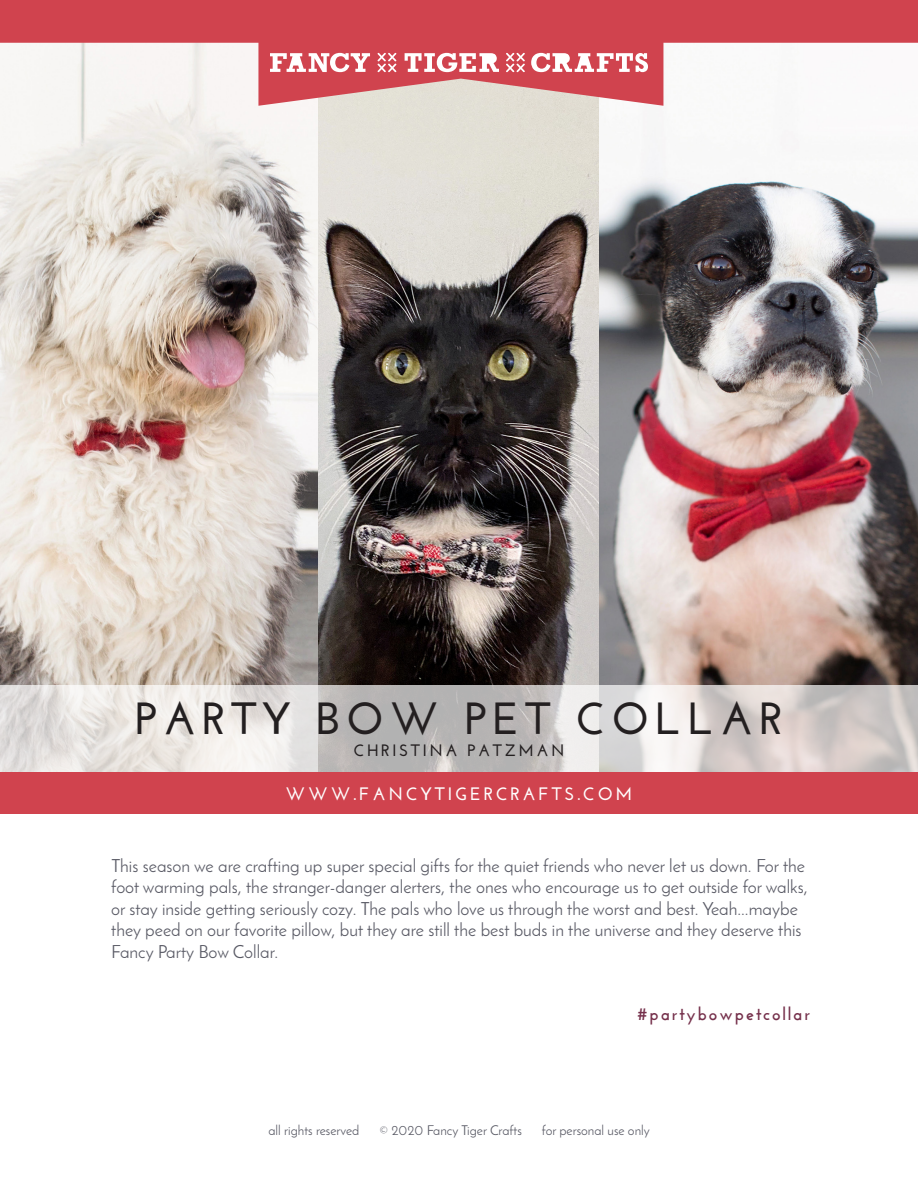
<style>
.page{position:relative;width:918px;height:1188px;background:#fff}
.page>*{position:absolute;margin:0;border:0;box-sizing:border-box;transform-origin:0 0}
.t1{font:700 45px "Josefin Sans";letter-spacing:.13em;color:#231f20}
.t2{font:18px/21.6px "Josefin Sans";color:#585964}
.t3{font:700 18px "Josefin Sans";letter-spacing:.15em;color:#fff}
.t4{font:700 18px "Josefin Sans";letter-spacing:.1em;color:#75304b}
.t5{font:700 16.5px "Josefin Sans";letter-spacing:.15em;color:#231f20}
.t6{font:13.5px "Josefin Sans";color:#585964}
</style>
<div class="page">
<img style="left:0;top:106px;width:318px;height:579px">
<img style="left:318px;top:106px;width:282px;height:579px">
<img style="left:600px;top:134px;width:318px;height:551px">
<svg style="left:0;top:685px;width:918px;height:88px;background:#d7d1cf"></svg>
<svg style="left:0;top:0;width:918px;height:106px;fill:#d0434e"></svg>
<svg style="left:270px;top:53px;width:100px;height:19px"></svg>
<svg style="left:405px;top:53px;width:94px;height:19px"></svg>
<svg style="left:531px;top:53px;width:117px;height:19px"></svg>
<svg style="left:378px;top:53px;width:18px;height:19px"></svg>
<svg style="left:506px;top:53px;width:19px;height:19px"></svg>
<div style="left:0;top:773px;width:918px;height:41px;background:#d0434e"></div>
<p class="t1" style="left:135px;top:692px;width:649px">PARTY BOW PET COLLAR</p>
<p class="t5" style="left:354px;top:741px;width:212px">CHRISTINA PATZMAN</p>
<p class="t3" style="left:286px;top:783px;width:348px">WWW.FANCYTIGERCRAFTS.COM</p>
<p class="t2" style="left:111px;top:854px;width:698px">This season we are crafting up super special gifts for the quiet friends who never let us down. For the foot warming pals, the stranger-danger alerters, the ones who encourage us to get outside for walks, or stay inside getting seriously cozy. The pals who love us through the worst and best. Yeah...maybe they peed on our favorite pillow, but they are still the best buds in the universe and they deserve this Fancy Party Bow Collar.</p>
<p class="t4" style="left:637px;top:1003px;width:174px">#partybowpetcollar</p>
<p class="t6" style="left:268px;top:1122px;width:93px">all rights reserved</p>
<p class="t6" style="left:379px;top:1122px;width:144px">© 2020 Fancy Tiger Crafts</p>
<p class="t6" style="left:542px;top:1122px;width:110px">for personal use only</p>
</div>
